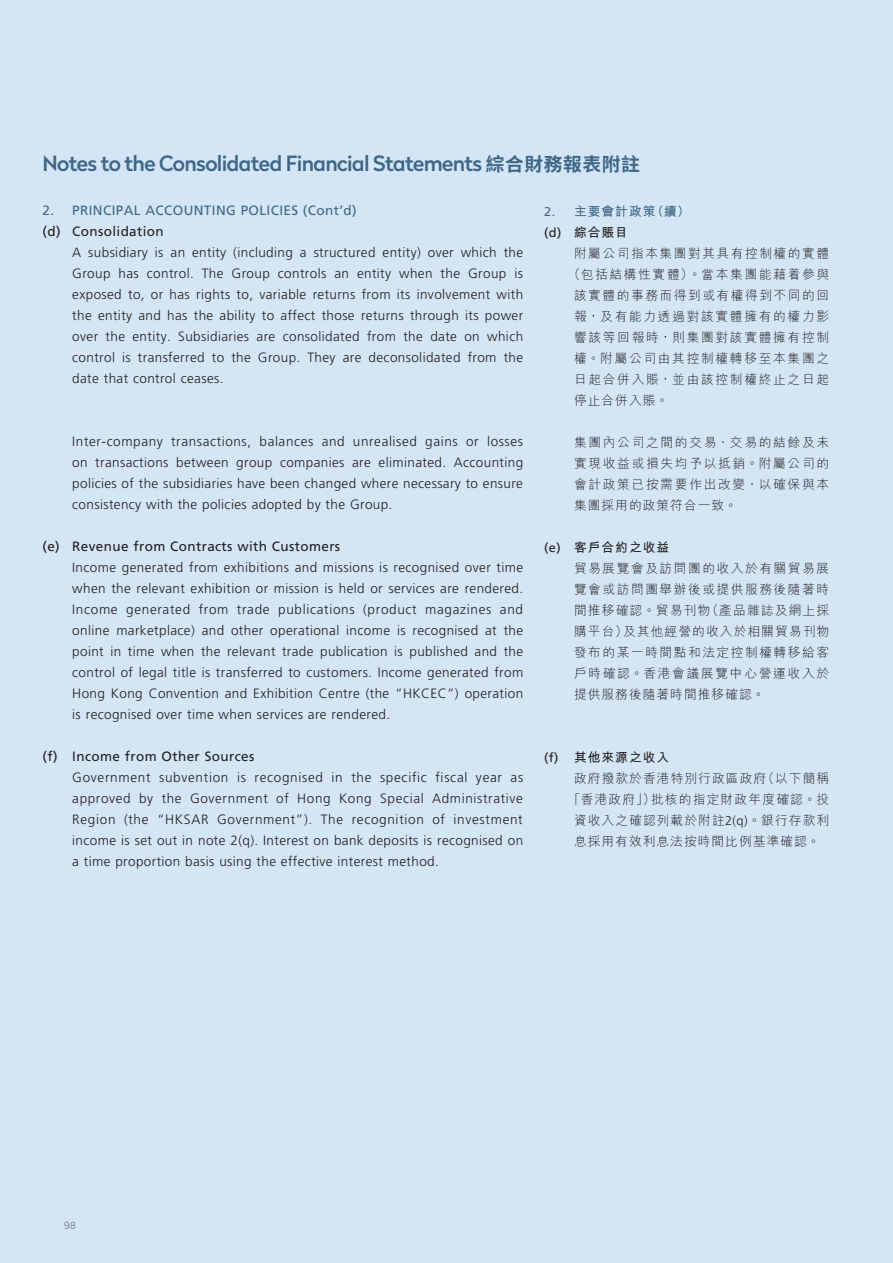
<style>
.page{position:relative;width:893px;height:1263px;background:#d4e5f5}
.page>*{position:absolute;margin:0;border:0;box-sizing:border-box;transform-origin:0 0}
.t1{font:500 21px "Radikal";letter-spacing:-.03em;color:#3e6686}
._00_txt_E{font:300 13.5px/21px "Frutiger LT Std";letter-spacing:.03em;color:#231f20;text-align:justify}
._02_H2_E{font:13.5px "Frutiger LT Std";letter-spacing:.03em;color:#231f20}
._01_H1_E{font:13.5px "Frutiger LT Std";letter-spacing:.03em;color:#3e6686}
._00_txt_C{font:300 12.75px/21px "M Hei HK";letter-spacing:.12em;color:#231f20;text-align:justify}
._00_txt_C-2{font:300 12.75px/21px "M Hei HK";letter-spacing:.08em;color:#231f20;text-align:center}
._02_H2_C{font:700 12.75px "M Hei HK";letter-spacing:.08em;color:#231f20}
._01_H1_C{font:700 12.75px "M Hei HK";letter-spacing:.08em;color:#3e6686}
.t2{font:10.5px "Maax";color:#808285}
.s1{font-family:"Noto Sans CJ Ktc";font-weight:700;font-size:18.75px}
.s2{font-family:"Frutiger LT Std";font-weight:400}
.s3{font-family:"Frutiger LT Std"}
</style>
<div class="page">
<h1 class="t1" style="left:43px;top:149px;width:599px">Notes to the Consolidated Financial Statements <span class="s1">綜合財務報表附註</span></h1>
<p class="_01_H1_E" style="left:43px;top:203px;width:316px">2. PRINCIPAL ACCOUNTING POLICIES (Cont’d)</p>
<p class="_02_H2_E" style="left:43px;top:224px;width:123px">(d) Consolidation</p>
<p class="_00_txt_E" style="left:72px;top:242px;width:452px">A subsidiary is an entity (including a structured entity) over which the Group has control. The Group controls an entity when the Group is exposed to, or has rights to, variable returns from its involvement with the entity and has the ability to affect those returns through its power over the entity. Subsidiaries are consolidated from the date on which control is transferred to the Group. They are deconsolidated from the date that control ceases.</p>
<p class="_00_txt_E" style="left:72px;top:431px;width:452px">Inter-company transactions, balances and unrealised gains or losses on transactions between group companies are eliminated. Accounting policies of the subsidiaries have been changed where necessary to ensure consistency with the policies adopted by the Group.</p>
<p class="_02_H2_E" style="left:43px;top:539px;width:299px">(e) Revenue from Contracts with Customers</p>
<p class="_00_txt_E" style="left:72px;top:557px;width:452px">Income generated from exhibitions and missions is recognised over time when the relevant exhibition or mission is held or services are rendered.<br>Income generated from trade publications (product magazines and online marketplace) and other operational income is recognised at the point in time when the relevant trade publication is published and the control of legal title is transferred to customers. Income generated from Hong Kong Convention and Exhibition Centre (the “HKCEC”) operation is recognised over time when services are rendered.</p>
<p class="_02_H2_E" style="left:43px;top:749px;width:213px">(f) Income from Other Sources</p>
<p class="_00_txt_E" style="left:72px;top:767px;width:452px">Government subvention is recognised in the specific fiscal year as approved by the Government of Hong Kong Special Administrative Region (the “HKSAR Government”). The recognition of investment income is set out in note 2(q). Interest on bank deposits is recognised on a time proportion basis using the effective interest method.</p>
<p class="_01_H1_C" style="left:544px;top:202px;width:147px"><span class="s2">2.</span> 主要會計政策（續）</p>
<p class="_02_H2_C" style="left:544px;top:223px;width:85px"><span class="s2">(d)</span> 綜合賬目</p>
<p class="_00_txt_C" style="left:574px;top:242px;width:257px">附屬公司指本集團對其具有控制權的實體</p>
<p class="_00_txt_C" style="left:568px;top:263px;width:263px">（包括結構性實體）。當本集團能藉着參與</p>
<p class="_00_txt_C" style="left:574px;top:284px;width:257px">該實體的事務而得到或有權得到不同的回</p>
<p class="_00_txt_C" style="left:574px;top:305px;width:257px">報，及有能力透過對該實體擁有的權力影</p>
<p class="_00_txt_C" style="left:574px;top:326px;width:257px">響該等回報時，則集團對該實體擁有控制</p>
<p class="_00_txt_C" style="left:574px;top:347px;width:257px">權。附屬公司由其控制權轉移至本集團之</p>
<p class="_00_txt_C" style="left:574px;top:368px;width:257px">日起合併入賬，並由該控制權終止之日起</p>
<p class="_00_txt_C" style="left:574px;top:389px;width:96px">停止合併入賬。</p>
<p class="_00_txt_C" style="left:574px;top:431px;width:257px">集團內公司之間的交易、交易的結餘及未實現收益或損失均予以抵銷。附屬公司的會計政策已按需要作出改變，以確保與本集團採用的政策符合一致。</p>
<p class="_02_H2_C" style="left:544px;top:538px;width:126px"><span class="s2">(e)</span> 客戶合約之收益</p>
<p class="_00_txt_C" style="left:574px;top:557px;width:257px">貿易展覽會及訪問團的收入於有關貿易展覽會或訪問團舉辦後或提供服務後隨著時間推移確認。貿易刊物（產品雜誌及網上採購平台）及其他經營的收入於相關貿易刊物發布的某一時間點和法定控制權轉移給客戶時確認。香港會議展覽中心營運收入於提供服務後隨著時間推移確認。</p>
<p class="_02_H2_C" style="left:544px;top:748px;width:126px"><span class="s2">(f)</span> 其他來源之收入</p>
<p class="_00_txt_C-2" style="left:568px;top:767px;width:263px">政府撥款於香港特別行政區政府（以下簡稱「香港政府」）批核的指定財政年度確認。投資收入之確認列載於附註<span class="s3">2(q)</span>。銀行存款利息採用有效利息法按時間比例基準確認。</p>
<p class="t2" style="left:64px;top:1220px;width:14px">98</p>
</div>
